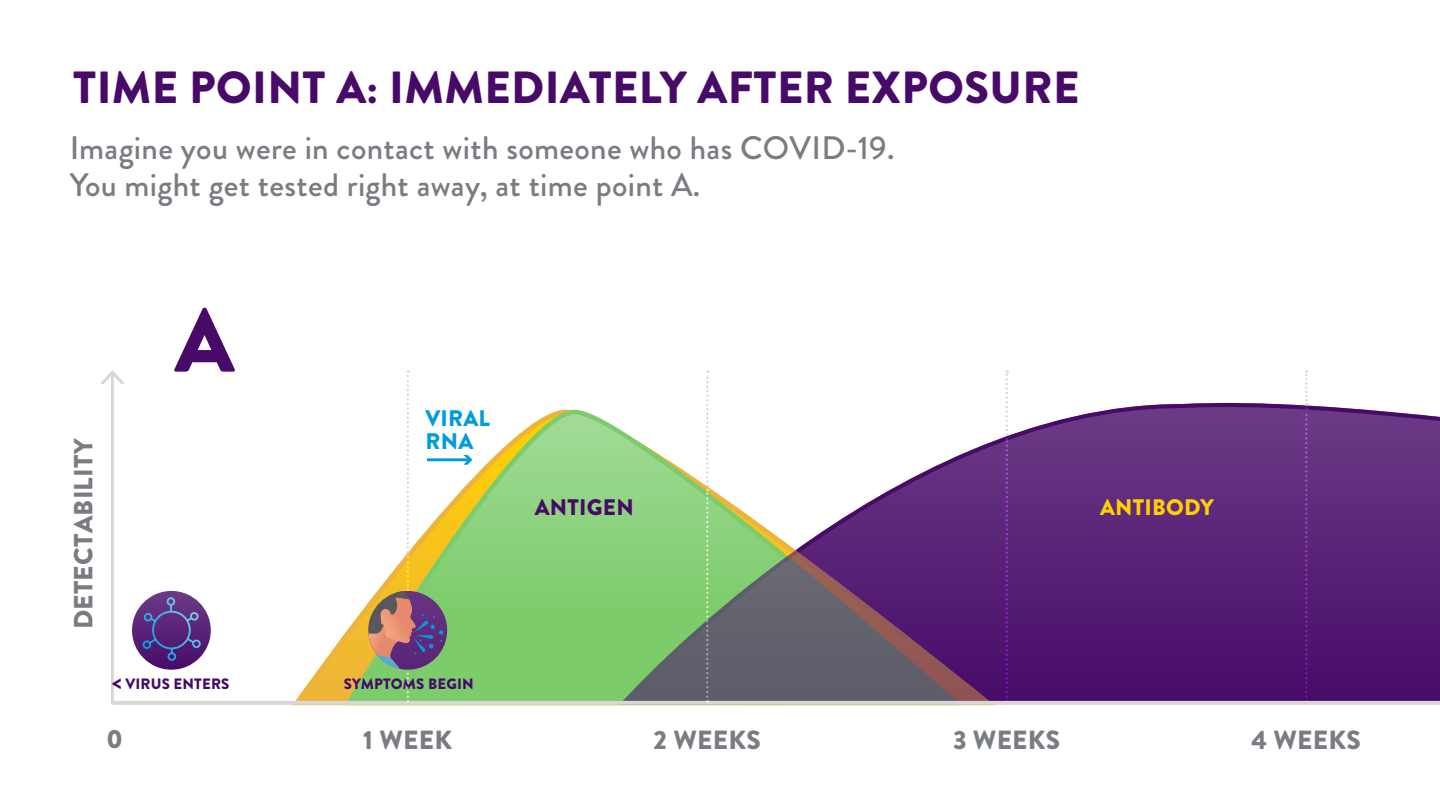
<style>
.page{position:relative;width:1440px;height:810px;background:#fff}
.page>*{position:absolute;margin:0;border:0;box-sizing:border-box;transform-origin:0 0}
.t1{font:900 90px "Brandon Grotesque";color:#470a68}
.t2{font:900 45px "Brandon Grotesque";letter-spacing:.01em;color:#470a68}
.t3{font:500 32.5px/37.5px "Brandon Grotesque";letter-spacing:.01em;color:#797d82}
.t4{font:900 26.25px "Brandon Grotesque";letter-spacing:.01em;color:#797d82}
.t5{font:900 22.5px "Brandon Grotesque";letter-spacing:.01em;color:#ffd100}
.t6{font:900 22.5px/22.5px "Brandon Grotesque";letter-spacing:.01em;color:#009cde}
.t7{font:900 22.5px "Brandon Grotesque";letter-spacing:.01em;color:#470a68}
.t8{font:900 15px "Brandon Grotesque";letter-spacing:.01em;color:#470a68}
.s1{font-size:22.5px}
</style>
<div class="page">
<svg style="left:292px;top:634px;width:701px;height:72px"></svg>
<svg style="left:344px;top:409px;width:616px;height:297px"></svg>
<svg style="left:620px;top:403px;width:820px;height:298px"></svg>
<svg style="left:1006px;top:370px;width:2px;height:331px"></svg>
<svg style="left:1305px;top:370px;width:2px;height:331px"></svg>
<hr style="left:114px;top:701px;width:1326px;height:4px;background:#d9d7d5">
<hr style="left:111px;top:373px;width:3px;height:330px;background:#d9d7d5">
<svg style="left:101px;top:370px;width:23px;height:15px"></svg>
<svg style="left:132px;top:591px;width:79px;height:79px"></svg>
<svg style="left:142px;top:596px;width:60px;height:66px"></svg>
<svg style="left:706px;top:370px;width:2px;height:332px"></svg>
<svg style="left:368px;top:370px;width:75px;height:332px"></svg>
<hr style="left:427px;top:458px;width:42px;height:3px;background:#009cde">
<svg style="left:463px;top:455px;width:9px;height:10px"></svg>
<h2 class="t2" style="left:73px;top:56px;width:1008px">TIME POINT A: IMMEDIATELY AFTER EXPOSURE</h2>
<p class="t3" style="left:70px;top:129px;width:826px">Imagine you were in contact with someone who has COVID-19.<br>You might get tested right away, at time point A.</p>
<p class="t4" style="left:65px;top:629px;width:193px;rotate:-90deg">DETECTABILITY</p>
<h1 class="t1" style="left:175px;top:277px;width:61px">A</h1>
<p class="t6" style="left:425px;top:407px;width:66px">VIRAL<br>RNA</p>
<p class="t7" style="left:535px;top:491px;width:100px">ANTIGEN</p>
<p class="t5" style="left:1100px;top:491px;width:115px">ANTIBODY</p>
<p class="t8" style="left:112px;top:673px;width:119px"><span class="s1">&lt;</span> VIRUS ENTERS</p>
<p class="t8" style="left:344px;top:673px;width:131px">SYMPTOMS BEGIN</p>
<p class="t4" style="left:106px;top:720px;width:18px">0</p>
<p class="t4" style="left:363px;top:721px;width:90px">1 WEEK</p>
<p class="t4" style="left:654px;top:721px;width:109px">2 WEEKS</p>
<p class="t4" style="left:953px;top:721px;width:109px">3 WEEKS</p>
<p class="t4" style="left:1251px;top:721px;width:111px">4 WEEKS</p>
</div>
